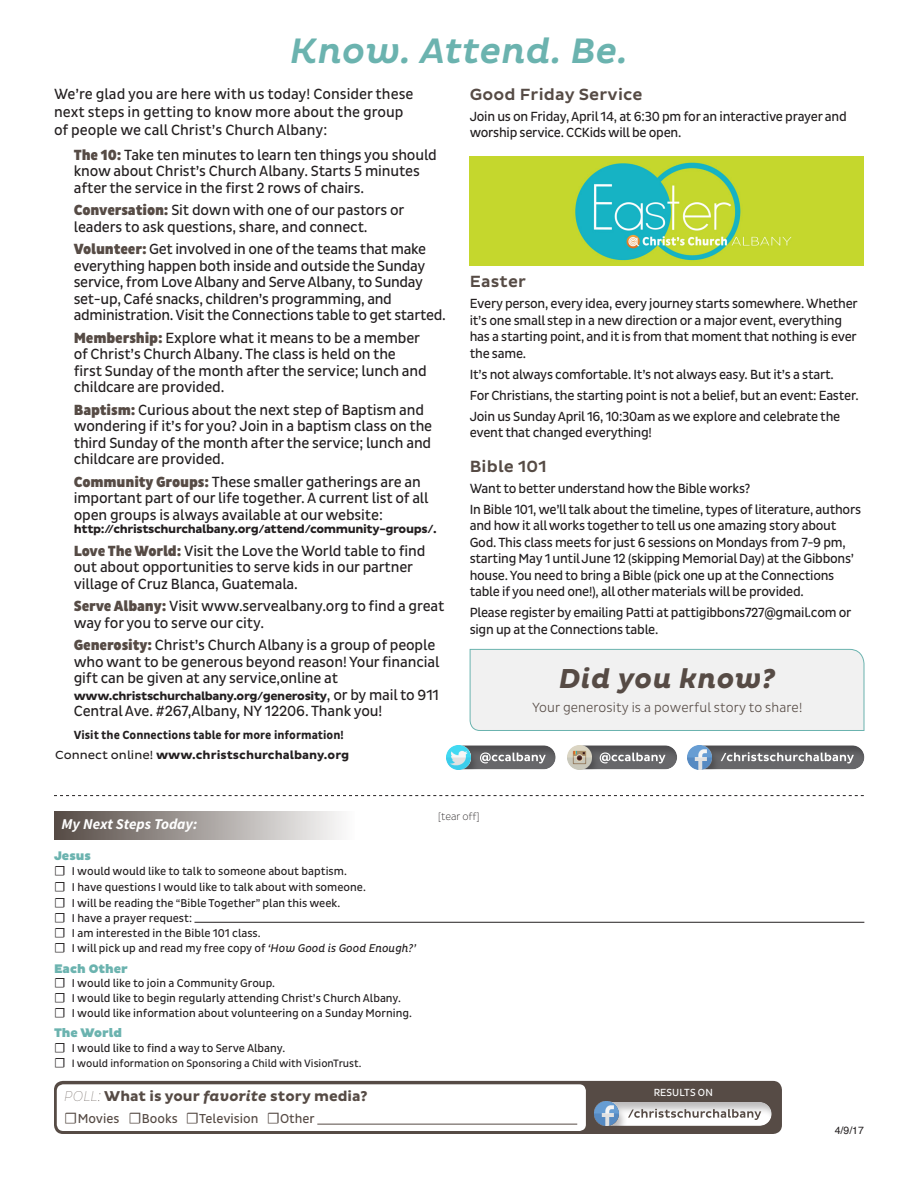
<style>
.page{position:relative;width:918px;height:1188px;background:#fff}
.page>*{position:absolute;margin:0;border:0;box-sizing:border-box;transform-origin:0 0}
.t1{font:italic 500 36px "Pluto";color:#6bb3af}
.t2{font:italic 700 27.9px "Pluto";letter-spacing:.01em;color:#564b45}
.t3{font:500 16.5px "Pluto Sans";letter-spacing:.01em;color:#564b45}
.t4{font:15px/16.5px "Pluto Sans Cond";letter-spacing:-.01em;color:#231f20}
.t5{font:italic 700 15px "Source Sans Pro";color:#fff}
.t6{font:700 14.55px "Pluto Sans";color:#564b45}
.t7{font:13.5px/16.5px "Pluto Sans Cond";letter-spacing:-.02em;color:#231f20}
.t8{font:300 13.5px "Pluto Sans Cond";letter-spacing:.01em;color:#564b45}
.t9{font:13.2px "Pluto Sans Cond";color:#564b45}
.t10{font:900 12.75px "Pluto Sans";color:#6bb3af}
.t11{font:700 12px "Pluto Sans";letter-spacing:-.03em;color:#231f20}
.t12{font:700 12px "Pluto Sans Cond";color:#231f20}
.t13{font:700 12px "Pluto Sans";color:#231f20}
.t14{font:11.55px "Pluto Sans Cond";color:#231f20}
.t15{font:10.8px "Pluto Sans Cond";color:#231f20}
.t16{font:300 10.5px "Pluto Sans Cond Ex";color:#231f20}
.t17{font:10.5px "Pluto Sans Cond";letter-spacing:.015em;color:#fff}
.t18{font:10.5px "Helvetica";color:#231f20}
.s1{font-weight:900;color:#564b45}
.s2{font-family:"Pluto Sans Cond";font-weight:400;font-size:15px}
.s3{font-weight:400}
.s4{font-family:"Minion Pro";font-size:13.8px}
.s5{font-family:"Pluto Cond";font-style:italic}
.s6{font-family:"Pluto Cond";font-weight:100;font-style:italic}
.s7{font-family:"Pluto";font-style:italic}
.s8{font-family:"Minion Pro";font-size:15.9px}
</style>
<div class="page">
<div style="left:470px;top:649px;width:394px;height:82px;background:#f1f1f1"></div>
<img style="left:567px;top:745px;width:13px;height:24px">
<img style="left:447px;top:745px;width:12px;height:24px">
<svg style="left:459px;top:745px;width:97px;height:24px;background:#7a8387"></svg>
<svg style="left:580px;top:745px;width:97px;height:24px;background:#807f7f"></svg>
<img style="left:688px;top:745px;width:12px;height:24px">
<svg style="left:700px;top:745px;width:164px;height:24px;background:#787a7f"></svg>
<svg style="left:54px;top:795px;width:810px;height:2px"></svg>
<div style="left:54px;top:811px;width:301px;height:28px;background:linear-gradient(to right,#554b44,#fdfdfd)"></div>
<hr style="left:194px;top:922px;width:670px;height:1px;background:#231f20">
<div style="left:54px;top:1081px;width:728px;height:53px;background:#564b45;border-radius:9px"></div>
<div style="left:57px;top:1084px;width:529px;height:47px;background:#fff;border-radius:7px"></div>
<img style="left:595px;top:1102px;width:12px;height:24px">
<svg style="left:607px;top:1102px;width:165px;height:24px;background:#d0d0d1"></svg>
<hr style="left:317px;top:1124px;width:260px;height:1px;background:#564b45">
<img style="left:470px;top:156px;width:394px;height:110px">
<p class="t1" style="left:290px;top:30px;width:340px">Know. Attend. Be.</p>
<p class="t4" style="left:54px;top:85px;width:361px;line-height:18px">We’re glad you are here with us today! Consider these next steps in getting to know more about the group of people we call Christ’s Church Albany:</p>
<p class="t3" style="left:470px;top:85px;width:174px">Good Friday Service</p>
<p class="t7" style="left:470px;top:108px;width:379px">Join us on Friday, April 14, at 6:30 pm for an interactive prayer and worship service. CCKids will be open.</p>
<p class="t4" style="left:74px;top:147px;width:365px"><span class="s1">The 10:</span> Take ten minutes to learn ten things you should know about Christ’s Church Albany. Starts 5 minutes after the service in the first 2 rows of chairs.</p>
<p class="t4" style="left:74px;top:202px;width:332px"><span class="s1">Conversation:</span> Sit down with one of our pastors or leaders to ask questions, share, and connect.</p>
<p class="t4" style="left:74px;top:241px;width:374px"><span class="s1">Volunteer:</span> Get involved in one of the teams that make everything happen both inside and outside the Sunday service, from Love Albany and Serve Albany, to Sunday set-up, Café snacks, children’s programming, and administration. Visit the Connections table to get started.</p>
<p class="t4" style="left:74px;top:330px;width:355px"><span class="s1">Membership:</span> Explore what it means to be a member of Christ’s Church Albany. The class is held on the first Sunday of the month after the service; lunch and childcare are provided.</p>
<p class="t4" style="left:74px;top:402px;width:360px"><span class="s1">Baptism:</span> Curious about the next step of Baptism and wondering if it’s for you? Join in a baptism class on the third Sunday of the month after the service; lunch and childcare are provided.</p>
<p class="t4" style="left:74px;top:474px;width:356px"><span class="s1">Community Groups:</span> These smaller gatherings are an important part of our life together. A current list of all open groups is always available at our website:</p>
<p class="t11" style="left:74px;top:522px;width:365px">http://christschurchalbany.org/attend/community-groups/.</p>
<p class="t4" style="left:74px;top:543px;width:353px"><span class="s1">Love The World:</span> Visit the Love the World table to find out about opportunities to serve kids in our partner village of Cruz Blanca, Guatemala.</p>
<p class="t4" style="left:74px;top:598px;width:372px"><span class="s1">Serve Albany:</span> Visit www.servealbany.org to find a great way for you to serve our city.</p>
<p class="t4" style="left:74px;top:637px;width:367px"><span class="s1">Generosity:</span> Christ’s Church Albany is a group of people who want to be generous beyond reason! Your financial gift can be given at any service,online at</p>
<p class="t11" style="left:74px;top:689px;width:367px">www.christschurchalbany.org/generosity<span class="s2">, or by mail to 911</span></p>
<p class="t4" style="left:74px;top:703px;width:310px">Central Ave. #267,Albany, NY 12206. Thank you!</p>
<p class="t12" style="left:74px;top:728px;width:271px">Visit the Connections table for more information!</p>
<p class="t13" style="left:55px;top:748px;width:296px"><span class="s3">Connect online!</span> www.christschurchalbany.org</p>
<p class="t3" style="left:470px;top:272px;width:58px">Easter</p>
<p class="t7" style="left:470px;top:296px;width:390px">Every person, every idea, every journey starts somewhere. Whether it’s one small step in a new direction or a major event, everything has a starting point, and it is from that moment that nothing is ever the same.</p>
<p class="t7" style="left:470px;top:366px;width:366px">It’s not always comfortable. It’s not always easy. But it’s a start.</p>
<p class="t7" style="left:470px;top:387px;width:391px">For Christians, the starting point is not a belief, but an event: Easter.</p>
<p class="t7" style="left:470px;top:408px;width:372px">Join us Sunday April 16, 10:30am as we explore and celebrate the event that changed everything!</p>
<p class="t3" style="left:470px;top:457px;width:79px">Bible 101</p>
<p class="t7" style="left:470px;top:480px;width:282px">Want to better understand how the Bible works?</p>
<p class="t7" style="left:470px;top:501px;width:393px">In Bible 101, we’ll talk about the timeline, types of literature, authors and how it all works together to tell us one amazing story about God. This class meets for just 6 sessions on Mondays from 7-9 pm, starting May 1 until June 12 (skipping Memorial Day) at the Gibbons’ house. You need to bring a Bible (pick one up at the Connections table if you need one!), all other materials will be provided.</p>
<p class="t7" style="left:470px;top:605px;width:383px">Please register by emailing Patti at pattigibbons727@gmail.com or sign up at the Connections table.</p>
<p class="t2" style="left:559px;top:662px;width:218px">Did you know?</p>
<p class="t8" style="left:532px;top:699px;width:272px">Your generosity is a powerful story to share!</p>
<p class="t5" style="left:62px;top:815px;width:137px">My Next Steps Today:</p>
<p class="t10" style="left:54px;top:848px;width:38px">Jesus</p>
<p class="t14" style="left:54px;top:865px;width:294px"><span class="s4">☐</span> I would would like to talk to someone about baptism.</p>
<p class="t14" style="left:54px;top:881px;width:313px"><span class="s4">☐</span> I have questions I would like to talk about with someone.</p>
<p class="t14" style="left:54px;top:897px;width:288px"><span class="s4">☐</span> I will be reading the “Bible Together” plan this week.</p>
<p class="t14" style="left:54px;top:911px;width:140px"><span class="s4">☐</span> I have a prayer request:</p>
<p class="t14" style="left:54px;top:927px;width:208px"><span class="s4">☐</span> I am interested in the Bible 101 class.</p>
<p class="t14" style="left:54px;top:942px;width:364px"><span class="s4">☐</span> I will pick up and read my free copy of <span class="s5">‘How Good is Good Enough?’</span></p>
<p class="t10" style="left:54px;top:961px;width:75px">Each Other</p>
<p class="t14" style="left:54px;top:977px;width:223px"><span class="s4">☐</span> I would like to join a Community Group.</p>
<p class="t14" style="left:54px;top:992px;width:349px"><span class="s4">☐</span> I would like to begin regularly attending Christ’s Church Albany.</p>
<p class="t14" style="left:54px;top:1006px;width:359px"><span class="s4">☐</span> I would like information about volunteering on a Sunday Morning.</p>
<p class="t10" style="left:54px;top:1026px;width:69px">The World</p>
<p class="t14" style="left:54px;top:1041px;width:233px"><span class="s4">☐</span> I would like to find a way to Serve Albany.</p>
<p class="t15" style="left:54px;top:1057px;width:309px"><span class="s4">☐</span> I would information on Sponsoring a Child with VisionTrust.</p>
<p class="t16" style="left:438px;top:811px;width:43px">[tear off]</p>
<p class="t6" style="left:64px;top:1088px;width:305px"><span class="s6">POLL:</span> What is your <span class="s7">favorite</span> story media?</p>
<p class="t17" style="left:654px;top:1086px;width:61px">RESULTS ON</p>
<p class="t9" style="left:64px;top:1111px;width:252px"><span class="s8">☐</span>Movies <span class="s8">☐</span>Books <span class="s8">☐</span>Television <span class="s8">☐</span>Other</p>
<p class="t18" style="left:835px;top:1122px;width:31px">4/9/17</p>
</div>
